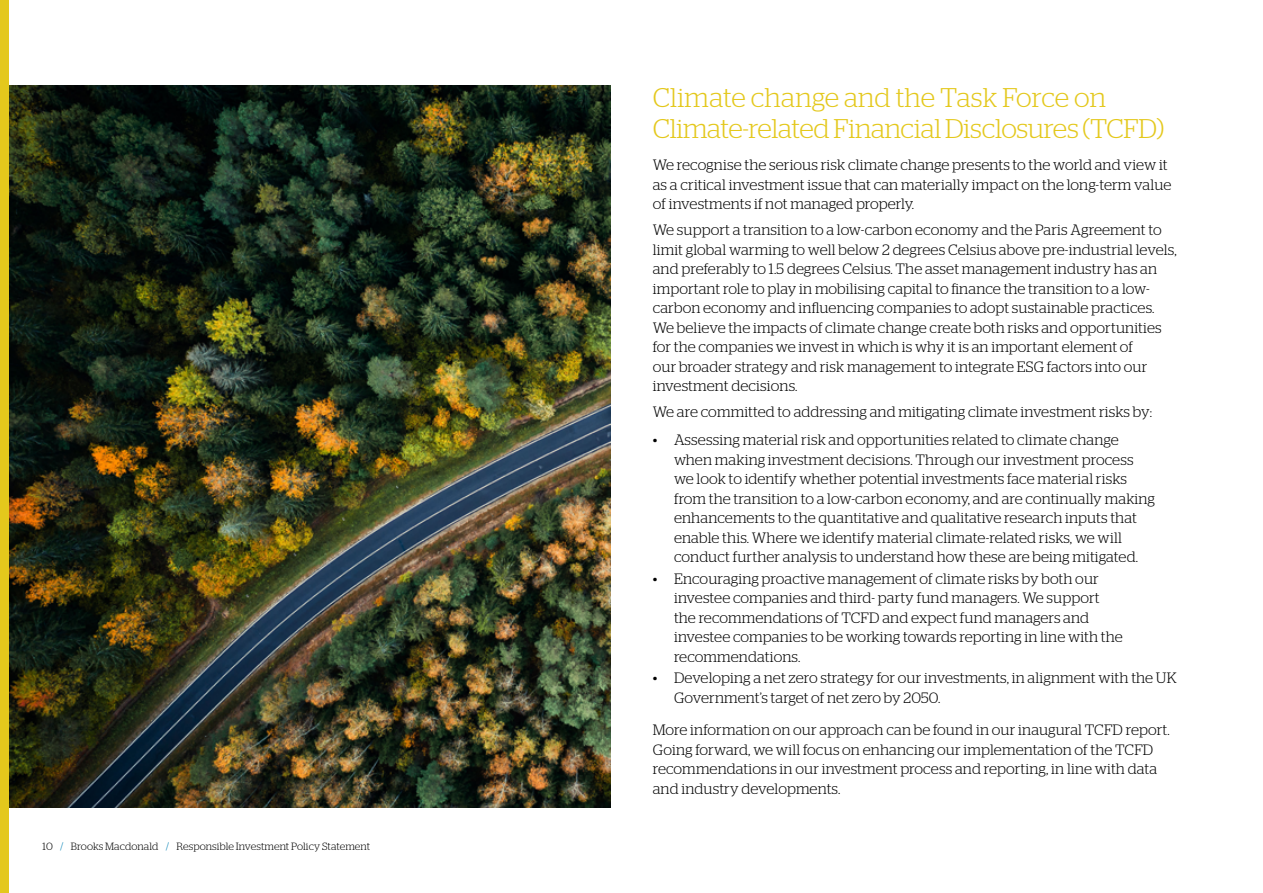
<style>
.page{position:relative;width:1263px;height:893px;background:#fff}
.page>*{position:absolute;margin:0;border:0;box-sizing:border-box;transform-origin:0 0}
.t1{font:300 27px/31.5px "Stag";letter-spacing:-.01em;color:#e4c81c}
.t2{font:300 15px/19.5px "Stag";letter-spacing:.01em;color:#000}
.t3{font:300 10.5px "Stag";letter-spacing:.005em;color:#000}
.s1{color:#0081b6}
</style>
<div class="page">
<img style="left:9px;top:85px;width:601px;height:723px">
<div style="left:0;top:0;width:9px;height:893px;background:#e4c81c"></div>
<p class="t3" style="left:43px;top:841px;width:329px">10 <span class="s1">/</span> Brooks Macdonald <span class="s1">/</span> Responsible Investment Policy Statement</p>
<h1 class="t1" style="left:653px;top:81px;width:513px">Climate change and the Task Force on<br>Climate-related Financial Disclosures (TCFD)</h1>
<p class="t2" style="left:653px;top:155px;width:520px">We recognise the serious risk climate change presents to the world and view it as a critical investment issue that can materially impact on the long-term value of investments if not managed properly.</p>
<p class="t2" style="left:653px;top:220px;width:525px">We support a transition to a low-carbon economy and the Paris Agreement to limit global warming to well below 2 degrees Celsius above pre-industrial levels, and preferably to 1.5 degrees Celsius. The asset management industry has an important role to play in mobilising capital to finance the transition to a low&shy;carbon economy and influencing companies to adopt sustainable practices.<br>We believe the impacts of climate change create both risks and opportunities for the companies we invest in which is why it is an important element of<br>our broader strategy and risk management to integrate ESG factors into our investment decisions.</p>
<p class="t2" style="left:653px;top:402px;width:501px">We are committed to addressing and mitigating climate investment risks by:</p>
<p class="t2" style="left:674px;top:430px;width:483px;text-indent:-21px">• Assessing material risk and opportunities related to climate change when making investment decisions. Through our investment process we look to identify whether potential investments face material risks from the transition to a low-carbon economy, and are continually making enhancements to the quantitative and qualitative research inputs that enable this. Where we identify material climate-related risks, we will conduct further analysis to understand how these are being mitigated.</p>
<p class="t2" style="left:674px;top:569px;width:450px;text-indent:-21px">• Encouraging proactive management of climate risks by both our investee companies and third- party fund managers. We support the recommendations of TCFD and expect fund managers and investee companies to be working towards reporting in line with the recommendations.</p>
<p class="t2" style="left:674px;top:668px;width:504px;text-indent:-21px">• Developing a net zero strategy for our investments, in alignment with the UK<br>Government’s target of net zero by 2050.</p>
<p class="t2" style="left:653px;top:720px;width:518px">More information on our approach can be found in our inaugural TCFD report.<br>Going forward, we will focus on enhancing our implementation of the TCFD recommendations in our investment process and reporting, in line with data and industry developments.</p>
</div>
